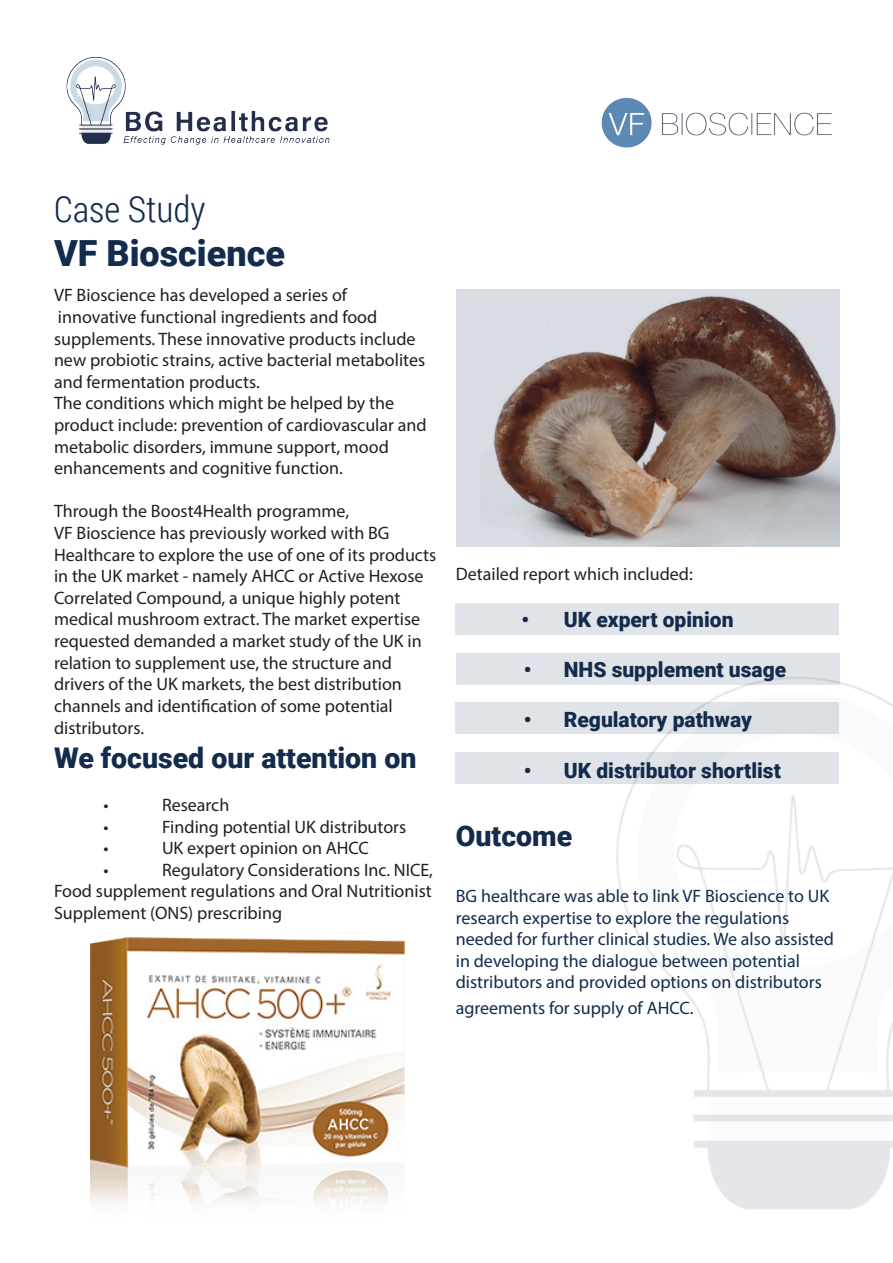
<style>
.page{position:relative;width:893px;height:1263px;background:#fff}
.page>*{position:absolute;margin:0;border:0;box-sizing:border-box;transform-origin:0 0}
.t1{font:900 36px "Roboto";color:#132b4c}
.t2{font:300 36px "Roboto Condensed";color:#132b4c}
.t3{font:900 28.5px "Roboto";color:#132b4c}
.t4{font:900 21px "Roboto";color:#132b4c}
.t5{font:18px/21.6px "Myriad Pro";color:#231f20}
.t6{font:18px/21.6px "Myriad Pro";color:#132b4c}
</style>
<div class="page">
<img style="left:601px;top:653px;width:292px;height:556px">
<img style="left:66px;top:56px;width:264px;height:89px">
<img style="left:456px;top:289px;width:383px;height:258px">
<img style="left:601px;top:97px;width:231px;height:51px">
<div style="left:456px;top:653px;width:383px;height:32px;background:#e0e3e7"></div>
<div style="left:455px;top:702px;width:384px;height:32px;background:#e0e3e7"></div>
<div style="left:455px;top:752px;width:384px;height:31px;background:#e0e3e7"></div>
<div style="left:455px;top:604px;width:384px;height:31px;background:#e0e3e7"></div>
<img style="left:90px;top:938px;width:315px;height:266px">
<p class="t2" style="left:54px;top:185px;width:153px">Case Study</p>
<p class="t1" style="left:54px;top:227px;width:233px">VF Bioscience</p>
<p class="t5" style="left:54px;top:284px;width:295px">VF Bioscience has developed a series of</p>
<p class="t5" style="left:58px;top:306px;width:321px">innovative functional ingredients and food</p>
<p class="t5" style="left:54px;top:327px;width:373px">supplements. These innovative products include new probiotic strains, active bacterial metabolites and fermentation products.</p>
<p class="t5" style="left:54px;top:392px;width:374px">The conditions which might be helped by the product include: prevention of cardiovascular and metabolic disorders, immune support, mood</p>
<p class="t5" style="left:54px;top:457px;width:290px">enhancements and cognitive function.</p>
<p class="t5" style="left:54px;top:500px;width:297px">Through the Boost4Health programme,</p>
<p class="t5" style="left:54px;top:522px;width:384px">VF Bioscience has previously worked with BG Healthcare to explore the use of one of its products in the UK market - namely AHCC or Active Hexose Correlated Compound, a unique highly potent medical mushroom extract. The market expertise requested demanded a market study of the UK in relation to supplement use, the structure and</p>
<p class="t5" style="left:54px;top:673px;width:349px">drivers of the UK markets, the best distribution channels and identification of some potential</p>
<p class="t5" style="left:54px;top:716px;width:92px">distributors.</p>
<p class="t3" style="left:54px;top:738px;width:364px">We focused our attention on</p>
<p class="t5" style="left:104px;top:794px;width:7px">•</p>
<p class="t5" style="left:162px;top:794px;width:69px">Research</p>
<p class="t5" style="left:104px;top:815px;width:7px">•</p>
<p class="t5" style="left:162px;top:815px;width:246px">Finding potential UK distributors</p>
<p class="t5" style="left:104px;top:837px;width:7px">•</p>
<p class="t5" style="left:162px;top:837px;width:209px">UK expert opinion on AHCC</p>
<p class="t5" style="left:104px;top:858px;width:7px">•</p>
<p class="t5" style="left:54px;top:858px;width:380px;text-align:justify;text-indent:108px">Regulatory Considerations Inc. NICE, Food supplement regulations and Oral Nutritionist Supplement (ONS) prescribing</p>
<p class="t5" style="left:456px;top:563px;width:238px">Detailed report which included:</p>
<p class="t4" style="left:522px;top:604px;width:213px">• UK expert opinion</p>
<p class="t4" style="left:524px;top:655px;width:264px">• NHS supplement usage</p>
<p class="t4" style="left:524px;top:705px;width:230px">• Regulatory pathway</p>
<p class="t4" style="left:524px;top:756px;width:259px">• UK distributor shortlist</p>
<p class="t3" style="left:456px;top:816px;width:118px">Outcome</p>
<p class="t6" style="left:456px;top:885px;width:375px">BG healthcare was able to link VF Bioscience to UK research expertise to explore the regulations</p>
<p class="t6" style="left:456px;top:928px;width:380px">needed for further clinical studies. We also assisted in developing the dialogue between potential</p>
<p class="t6" style="left:456px;top:969px;width:368px;line-height:25.2px">distributors and provided options on distributors agreements for supply of AHCC.</p>
</div>
